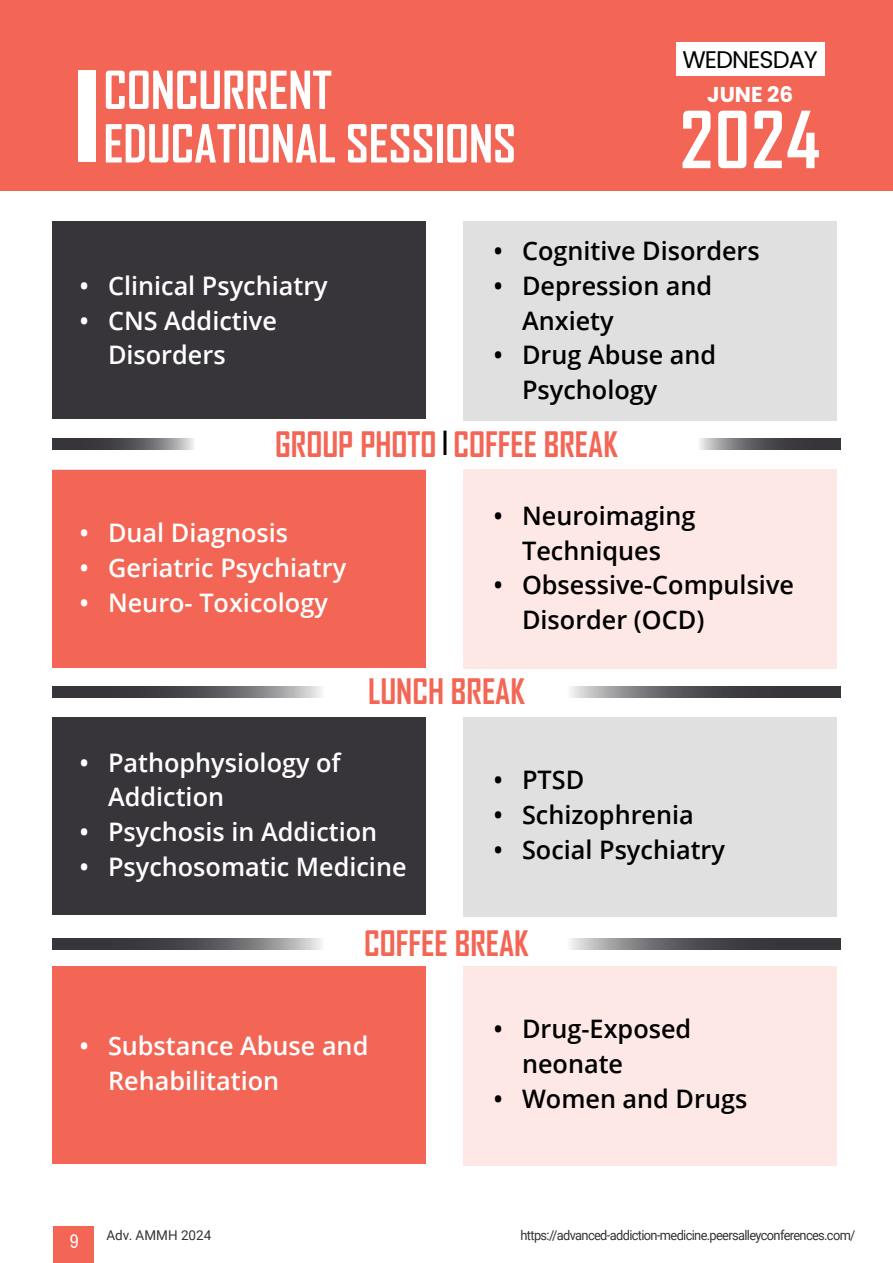
<style>
.page{position:relative;width:893px;height:1263px;background:#fff}
.page>*{position:absolute;margin:0;border:0;box-sizing:border-box;transform-origin:0 0}
.t1{font:700 75.3px "Agency FB";color:#fff}
.t2{font:700 50.25px/53.6px "Agency FB";color:#fff}
.t3{font:700 33.6px "Agency FB";color:#f36655}
.t4{font:600 25.5px/34.8px "Open Sans";color:#fff}
.t5{font:600 25.5px/34.8px "Open Sans";color:#000}
.t6{font:24px "Poppins";letter-spacing:-.04em;color:#000}
.t7{font:700 21.45px "Poppins";color:#fff}
.t8{font:condensed 18px "Swiss 721 BT";color:#fff}
.t9{font:13.5px "Roboto";letter-spacing:-.05em;color:#333335;scale:.95 1}
.t10{font:13.5px "Roboto";color:#333335}
</style>
<div class="page">
<div style="left:53px;top:1226px;width:41px;height:37px;background:#f36655"></div>
<div style="left:0;top:0;width:893px;height:190px;background:#f36655"></div>
<div style="left:676px;top:43px;width:148px;height:33px;background:#fff"></div>
<div style="left:79px;top:70px;width:17px;height:92px;background:#fff"></div>
<div style="left:53px;top:221px;width:373px;height:197px;background:#37353a"></div>
<div style="left:464px;top:221px;width:373px;height:199px;background:#e1e0e1"></div>
<div style="left:53px;top:718px;width:373px;height:197px;background:#37353a"></div>
<div style="left:464px;top:718px;width:373px;height:199px;background:#e1e0e1"></div>
<svg style="left:52px;top:686px;width:270px;height:11px;background:#626164"></svg>
<svg style="left:570px;top:686px;width:270px;height:11px;background:#636165"></svg>
<svg style="left:52px;top:438px;width:142px;height:11px;background:#626064"></svg>
<svg style="left:699px;top:438px;width:141px;height:11px;background:#636165"></svg>
<hr style="left:443px;top:431px;width:3px;height:24px;background:#000">
<svg style="left:52px;top:938px;width:270px;height:11px;background:#626164"></svg>
<svg style="left:570px;top:938px;width:270px;height:11px;background:#636165"></svg>
<div style="left:53px;top:470px;width:373px;height:197px;background:#f36655"></div>
<div style="left:464px;top:470px;width:373px;height:199px;background:#fde8e5"></div>
<div style="left:53px;top:966px;width:373px;height:198px;background:#f36655"></div>
<div style="left:464px;top:966px;width:373px;height:200px;background:#fde8e5"></div>
<h2 class="t2" style="left:104px;top:62px;width:414px">CONCURRENT<br>EDUCATIONAL SESSIONS</h2>
<p class="t6" style="left:682px;top:46px;width:137px">WEDNESDAY</p>
<p class="t7" style="left:707px;top:82px;width:87px">JUNE 26</p>
<h1 class="t1" style="left:680px;top:93px;width:142px">2024</h1>
<p class="t4" style="left:80px;top:268px;width:250px">• Clinical Psychiatry</p>
<p class="t4" style="left:108px;top:302px;width:170px;text-indent:-29px">• CNS Addictive<br>Disorders</p>
<p class="t5" style="left:493px;top:233px;width:268px">• Cognitive Disorders</p>
<p class="t5" style="left:522px;top:268px;width:192px;text-indent:-29px">• Depression and<br>Anxiety</p>
<p class="t5" style="left:522px;top:337px;width:196px;text-indent:-29px">• Drug Abuse and<br>Psychology</p>
<h3 class="t3" style="left:275px;top:423px;width:344px">GROUP PHOTO COFFEE BREAK</h3>
<p class="t4" style="left:80px;top:515px;width:210px">• Dual Diagnosis</p>
<p class="t4" style="left:80px;top:550px;width:268px">• Geriatric Psychiatry</p>
<p class="t4" style="left:80px;top:584px;width:250px">• Neuro- Toxicology</p>
<p class="t5" style="left:493px;top:498px;width:204px;text-align:center">• Neuroimaging<br>Techniques</p>
<p class="t5" style="left:522px;top:567px;width:273px;text-indent:-29px">• Obsessive-Compulsive<br>Disorder (OCD)</p>
<h3 class="t3" style="left:368px;top:671px;width:158px">LUNCH BREAK</h3>
<p class="t4" style="left:108px;top:744px;width:234px;text-indent:-29px">• Pathophysiology of<br>Addiction</p>
<p class="t4" style="left:80px;top:814px;width:299px">• Psychosis in Addiction</p>
<p class="t4" style="left:80px;top:849px;width:329px">• Psychosomatic Medicine</p>
<p class="t5" style="left:493px;top:762px;width:92px">• PTSD</p>
<p class="t5" style="left:493px;top:797px;width:202px">• Schizophrenia</p>
<p class="t5" style="left:493px;top:831px;width:233px">• Social Psychiatry</p>
<h3 class="t3" style="left:364px;top:923px;width:166px">COFFEE BREAK</h3>
<p class="t4" style="left:108px;top:1028px;width:262px;text-indent:-29px">• Substance Abuse and<br>Rehabilitation</p>
<p class="t5" style="left:522px;top:1011px;width:171px;text-indent:-29px">• Drug-Exposed neonate</p>
<p class="t5" style="left:493px;top:1080px;width:255px">• Women and Drugs</p>
<p class="t8" style="left:70px;top:1231px;width:10px">9</p>
<p class="t10" style="left:106px;top:1226px;width:106px">Adv. AMMH 2024</p>
<p class="t9" style="left:520px;top:1226px;width:354px">https://advanced-addiction-medicine.peersalleyconferences.com/</p>
</div>
